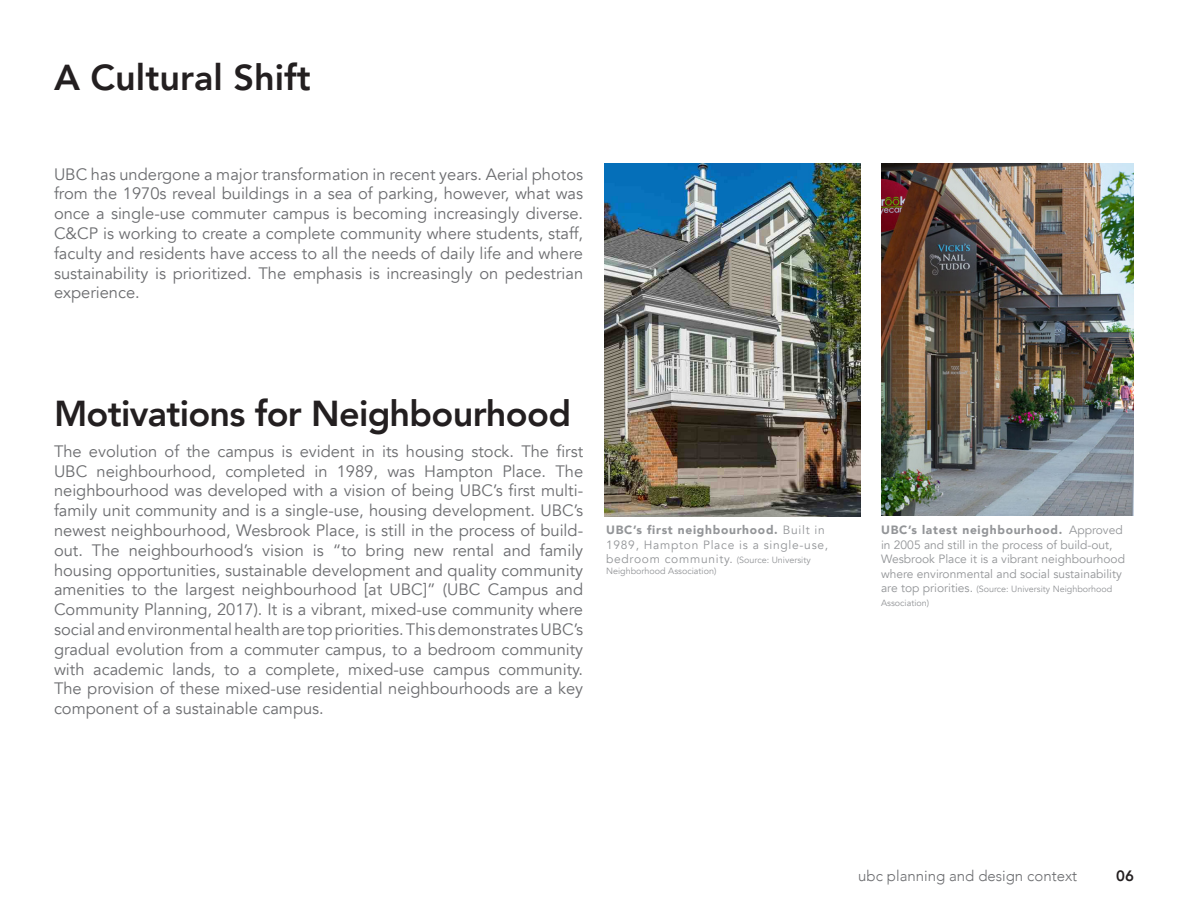
<style>
.page{position:relative;width:1188px;height:918px;background:#fff}
.page>*{position:absolute;margin:0;border:0;box-sizing:border-box;transform-origin:0 0}
.t1{font:800 36px "Avenir";letter-spacing:-.02em;color:#231f20}
.t2{font:800 36px "Avenir";color:#231f20}
.t3{font:16.5px/19.8px "Avenir";color:#6c6d70;text-align:justify}
.t4{font:300 15px "Avenir";color:#6c6d70}
.t5{font:800 15px "Avenir";color:#231f20}
.t6{font:12px/14.4px "Avenir";color:#939598}
.t7{font:12px/14.4px "Avenir";letter-spacing:.06em;color:#939598}
.t8{font:9px/10.8px "Avenir";color:#939598}
.s1{font-weight:900}
.s2{font-size:12px}
</style>
<div class="page">
<img style="left:605px;top:163px;width:256px;height:353px">
<img style="left:881px;top:163px;width:253px;height:353px">
<h1 class="t2" style="left:54px;top:54px;width:258px">A Cultural Shift</h1>
<p class="t3" style="left:54px;top:164px;width:531px">UBC has undergone a major transformation in recent years. Aerial photos from the 1970s reveal buildings in a sea of parking, however, what was once a single-use commuter campus is becoming increasingly diverse.<br>C&amp;CP is working to create a complete community where students, staff, faculty and residents have access to all the needs of daily life and where sustainability is prioritized. The emphasis is increasingly on pedestrian experience.</p>
<h1 class="t1" style="left:54px;top:390px;width:519px">Motivations for Neighbourhood</h1>
<p class="t3" style="left:54px;top:442px;width:531px">The evolution of the campus is evident in its housing stock. The first UBC neighbourhood, completed in 1989, was Hampton Place. The neighbourhood was developed with a vision of being UBC’s first multi&shy;family unit community and is a single-use, housing development. UBC’s newest neighbourhood, Wesbrook Place, is still in the process of build&shy;out. The neighbourhood’s vision is “to bring new rental and family housing opportunities, sustainable development and quality community amenities to the largest neighbourhood [at UBC]” (UBC Campus and Community Planning, 2017). It is a vibrant, mixed-use community where social and environmental health are top priorities. This demonstrates UBC’s gradual evolution from a commuter campus, to a bedroom community with academic lands, to a complete, mixed-use campus community.<br>The provision of these mixed-use residential neighbourhoods are a key component of a sustainable campus.</p>
<p class="t7" style="left:606px;top:523px;width:224px"><span class="s1">UBC’s first neighbourhood.</span> Built in<br>1989, Hampton Place is a single-use,</p>
<p class="t8" style="left:606px;top:555px;width:206px"><span class="s2">bedroom community.</span> (Source: University<br>Neighborhood Association)</p>
<p class="t6" style="left:881px;top:523px;width:245px"><span class="s1">UBC’s latest neighbourhood.</span> Approved in 2005 and still in the process of build-out, Wesbrook Place it is a vibrant neighbourhood where environmental and social sustainability</p>
<p class="t8" style="left:881px;top:582px;width:233px;line-height:14.4px"><span class="s2">are top priorities.</span> (Source: University Neighborhood<br>Association)</p>
<p class="t4" style="left:858px;top:866px;width:220px">ubc planning and design context</p>
<p class="t5" style="left:1116px;top:866px;width:19px">06</p>
</div>
